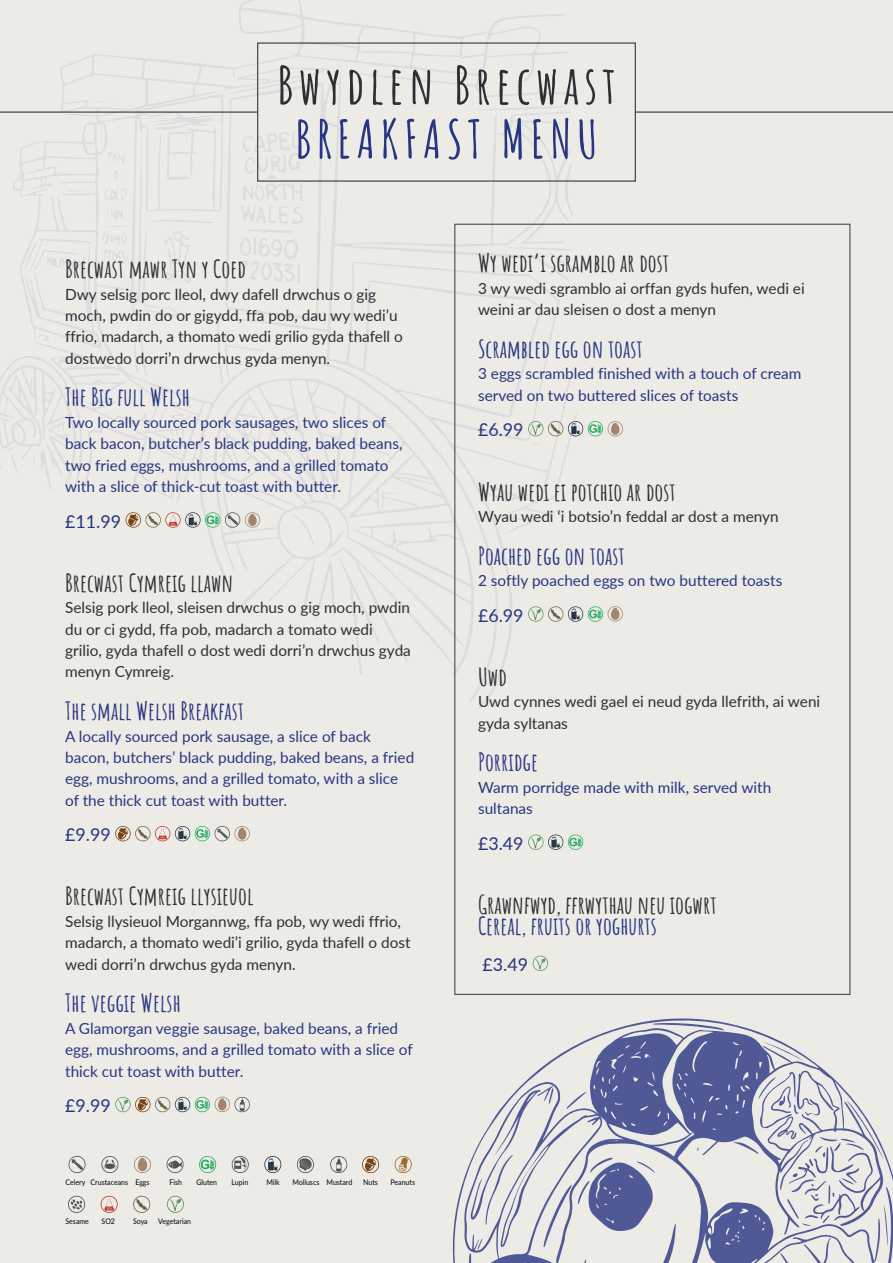
<style>
.page{position:relative;width:893px;height:1263px;background:#edebe6}
.page>*{position:absolute;margin:0;border:0;box-sizing:border-box;transform-origin:0 0}
.t1{font:700 52.2px "Amatic SC";letter-spacing:.1em;color:#2f2e33}
.t2{font:700 52.2px "Amatic SC";letter-spacing:.1em;color:#263682}
.t3{font:700 24.6px "Amatic SC";color:#2f2e33}
.t4{font:700 24.6px "Amatic SC";color:#283583}
.t5{font:17.85px "Lato";color:#283583}
.t6{font:17.85px "Lato";color:#263682}
.t7{font:15.3px/21.5px "Lato";color:#283583}
.t8{font:15.3px/21.5px "Lato";color:#2f2e33}
.t9{font:7.65px "Lato";color:#000;scale:.91 1}
</style>
<div class="page">
<svg style="left:13px;top:54px;width:565px;height:655px"></svg>
<svg style="left:214px;top:378px;width:92px;height:299px"></svg>
<svg style="left:306px;top:360px;width:192px;height:343px"></svg>
<svg style="left:480px;top:483px;width:85px;height:52px"></svg>
<svg style="left:315px;top:556px;width:64px;height:118px"></svg>
<svg style="left:0;top:356px;width:83px;height:135px"></svg>
<svg style="left:531px;top:442px;width:13px;height:4px"></svg>
<svg style="left:225px;top:331px;width:43px;height:48px"></svg>
<svg style="left:225px;top:0;width:351px;height:283px"></svg>
<svg style="left:24px;top:239px;width:62px;height:80px"></svg>
<svg style="left:39px;top:334px;width:10px;height:7px"></svg>
<svg style="left:98px;top:135px;width:116px;height:244px"></svg>
<svg style="left:68px;top:190px;width:19px;height:2px"></svg>
<svg style="left:91px;top:100px;width:27px;height:4px"></svg>
<svg style="left:159px;top:401px;width:32px;height:21px"></svg>
<div style="left:183px;top:415px;width:7px;height:7px;background:#eae8e4"></div>
<svg style="left:310px;top:462px;width:22px;height:38px"></svg>
<svg style="left:292px;top:513px;width:23px;height:33px"></svg>
<svg style="left:388px;top:502px;width:7px;height:3px"></svg>
<svg style="left:240px;top:414px;width:18px;height:4px"></svg>
<svg style="left:126px;top:512px;width:134px;height:16px"></svg>
<svg style="left:115px;top:826px;width:135px;height:15px"></svg>
<svg style="left:115px;top:1097px;width:135px;height:15px"></svg>
<svg style="left:528px;top:421px;width:95px;height:15px"></svg>
<svg style="left:528px;top:606px;width:95px;height:16px"></svg>
<svg style="left:528px;top:834px;width:55px;height:16px"></svg>
<svg style="left:533px;top:956px;width:15px;height:15px"></svg>
<hr style="left:635px;top:112px;width:258px;height:1px;background:#2f2e33">
<hr style="left:0;top:112px;width:257px;height:1px;background:#2f2e33">
<svg style="left:452px;top:1018px;width:374px;height:245px"></svg>
<svg style="left:653px;top:1023px;width:71px;height:7px"></svg>
<svg style="left:762px;top:1041px;width:41px;height:20px"></svg>
<svg style="left:471px;top:1086px;width:205px;height:177px"></svg>
<svg style="left:733px;top:1072px;width:160px;height:191px"></svg>
<svg style="left:69px;top:1156px;width:17px;height:17px"></svg>
<svg style="left:101px;top:1156px;width:17px;height:17px"></svg>
<svg style="left:134px;top:1156px;width:17px;height:17px"></svg>
<svg style="left:166px;top:1156px;width:18px;height:17px"></svg>
<svg style="left:199px;top:1156px;width:17px;height:17px"></svg>
<svg style="left:232px;top:1156px;width:17px;height:17px"></svg>
<svg style="left:264px;top:1156px;width:17px;height:17px"></svg>
<svg style="left:297px;top:1156px;width:17px;height:17px"></svg>
<svg style="left:330px;top:1156px;width:17px;height:17px"></svg>
<svg style="left:362px;top:1156px;width:17px;height:17px"></svg>
<svg style="left:395px;top:1156px;width:17px;height:17px"></svg>
<svg style="left:68px;top:1196px;width:17px;height:17px"></svg>
<svg style="left:101px;top:1196px;width:17px;height:17px"></svg>
<svg style="left:133px;top:1196px;width:17px;height:17px"></svg>
<svg style="left:167px;top:1196px;width:17px;height:17px"></svg>
<h1 class="t1" style="left:277px;top:45px;width:340px">Bwydlen Brecwast</h1>
<h1 class="t2" style="left:295px;top:99px;width:304px">BREAKFAST MENU</h1>
<h2 class="t3" style="left:65px;top:250px;width:182px">Brecwast mawr Tyn y Coed</h2>
<p class="t8" style="left:65px;top:283px;width:339px">Dwy selsig porc lleol, dwy dafell drwchus o gig moch, pwdin do or gigydd, ffa pob, dau wy wedi’u ffrio, madarch, a thomato wedi grilio gyda thafell o dostwedo dorri’n drwchus gyda menyn.</p>
<h2 class="t4" style="left:65px;top:378px;width:126px">The Big full Welsh</h2>
<p class="t7" style="left:65px;top:411px;width:339px">Two locally sourced pork sausages, two slices of back bacon, butcher’s black pudding, baked beans, two fried eggs, mushrooms, and a grilled tomato with a slice of thick-cut toast with butter.</p>
<p class="t6" style="left:65px;top:508px;width:57px">£11.99</p>
<h2 class="t3" style="left:65px;top:564px;width:170px">Brecwast Cymreig llawn</h2>
<p class="t8" style="left:65px;top:596px;width:347px">Selsig pork lleol, sleisen drwchus o gig moch, pwdin du or ci gydd, ffa pob, madarch a tomato wedi grilio, gyda thafell o dost wedi dorri’n drwchus gyda menyn Cymreig.</p>
<h2 class="t4" style="left:65px;top:692px;width:181px">The small Welsh Breakfast</h2>
<p class="t7" style="left:65px;top:724px;width:351px">A locally sourced pork sausage, a slice of back bacon, butchers’ black pudding, baked beans, a fried egg, mushrooms, and a grilled tomato, with a slice of the thick cut toast with butter.</p>
<p class="t5" style="left:65px;top:822px;width:47px">£9.99</p>
<h2 class="t3" style="left:65px;top:877px;width:190px">Brecwast Cymreig llysieuol</h2>
<p class="t8" style="left:65px;top:910px;width:347px">Selsig llysieuol Morgannwg, ffa pob, wy wedi ffrio, madarch, a thomato wedi’i grilio, gyda thafell o dost wedi dorri’n drwchus gyda menyn.</p>
<h2 class="t4" style="left:65px;top:984px;width:117px">The veggie Welsh</h2>
<p class="t7" style="left:65px;top:1017px;width:349px">A Glamorgan veggie sausage, baked beans, a fried egg, mushrooms, and a grilled tomato with a slice of thick cut toast with butter.</p>
<p class="t5" style="left:65px;top:1093px;width:47px">£9.99</p>
<p class="t9" style="left:65px;top:1176px;width:94px">Celery Crustaceans Eggs</p>
<p class="t9" style="left:169px;top:1176px;width:15px">Fish</p>
<p class="t9" style="left:196px;top:1176px;width:24px">Gluten</p>
<p class="t9" style="left:232px;top:1176px;width:20px">Lupin</p>
<p class="t9" style="left:266px;top:1176px;width:16px">Milk</p>
<p class="t9" style="left:292px;top:1176px;width:67px">Molluscs Mustard</p>
<p class="t9" style="left:363px;top:1176px;width:18px">Nuts</p>
<p class="t9" style="left:390px;top:1176px;width:29px">Peanuts</p>
<p class="t9" style="left:65px;top:1215px;width:27px">Sesame</p>
<p class="t9" style="left:102px;top:1215px;width:16px">SO2</p>
<p class="t9" style="left:133px;top:1215px;width:18px">Soya</p>
<p class="t9" style="left:158px;top:1215px;width:38px">Vegetarian</p>
<h2 class="t3" style="left:478px;top:244px;width:193px">Wy wedi’i sgramblo ar dost</h2>
<p class="t8" style="left:478px;top:277px;width:328px">3 wy wedi sgramblo ai orffan gyds hufen, wedi ei weini ar dau sleisen o dost a menyn</p>
<h2 class="t4" style="left:478px;top:330px;width:166px">Scrambled egg on toast</h2>
<p class="t7" style="left:478px;top:362px;width:325px">3 eggs scrambled finished with a touch of cream served on two buttered slices of toasts</p>
<p class="t5" style="left:478px;top:417px;width:47px">£6.99</p>
<h2 class="t3" style="left:478px;top:472px;width:199px">Wyau wedi ei potchio ar dost</h2>
<p class="t8" style="left:478px;top:505px;width:302px">Wyau wedi ‘i botsio’n feddal ar dost a menyn</p>
<h2 class="t4" style="left:478px;top:537px;width:148px">Poached egg on toast</h2>
<p class="t7" style="left:478px;top:569px;width:306px">2 softly poached eggs on two buttered toasts</p>
<p class="t6" style="left:478px;top:602px;width:47px">£6.99</p>
<h2 class="t3" style="left:478px;top:658px;width:30px">Uwd</h2>
<p class="t8" style="left:478px;top:690px;width:344px">Uwd cynnes wedi gael ei neud gyda llefrith, ai weni gyda syltanas</p>
<h2 class="t4" style="left:478px;top:743px;width:61px">Porridge</h2>
<p class="t7" style="left:478px;top:776px;width:295px">Warm porridge made with milk, served with sultanas</p>
<p class="t5" style="left:478px;top:830px;width:47px">£3.49</p>
<h2 class="t3" style="left:478px;top:886px;width:240px">Grawnfwyd, ffrwythau neu iogwrt</h2>
<h2 class="t4" style="left:478px;top:907px;width:180px">Cereal, fruits or yoghurts</h2>
<p class="t5" style="left:483px;top:952px;width:47px">£3.49</p>
</div>
